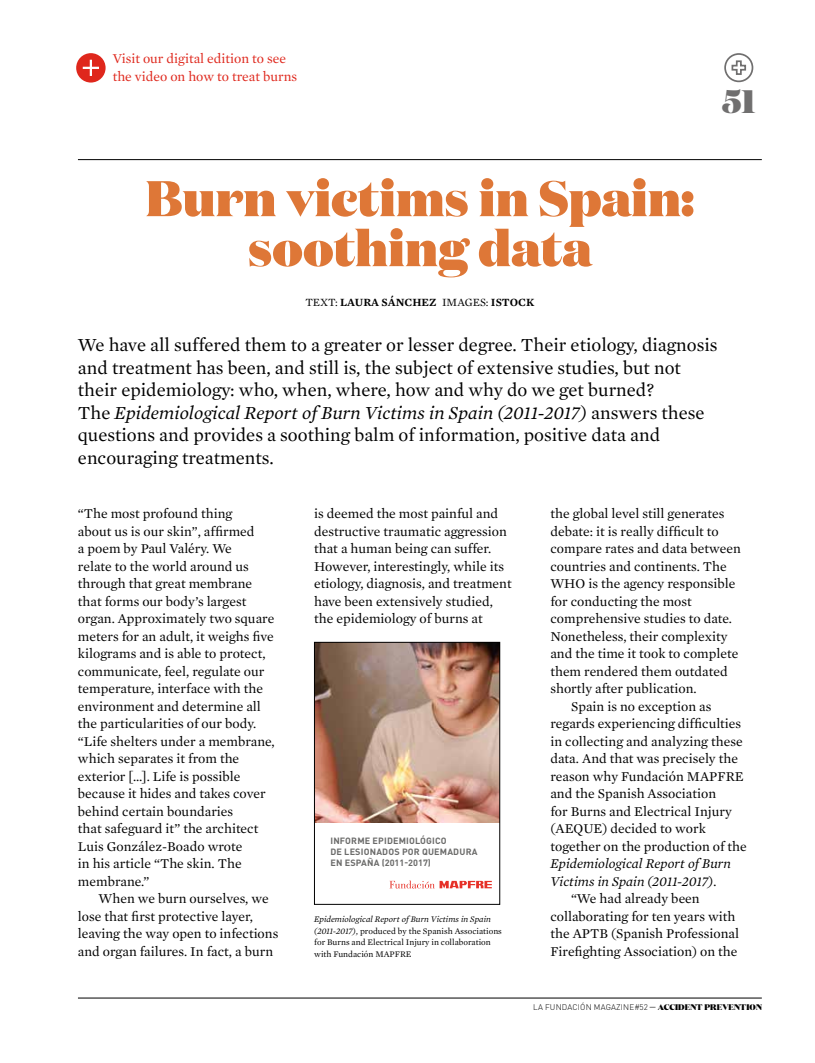
<style>
.page{position:relative;width:815px;height:1063px;background:#fff}
.page>*{position:absolute;margin:0;border:0;box-sizing:border-box;transform-origin:0 0}
.t1{font:900 50px/50px "Domaine Display";color:#de7737;text-align:center}
.t2{font:900 32.5px "Domaine Display";color:#706f6f}
.t3{font:18.75px/22.5px "Mercury Text G1";color:#000}
.t4{font:13.75px/17.5px "Mercury Text G1";color:#000}
.t5{font:italic 13.75px/17.5px "Mercury Text G1";color:#000}
.t6{font:13.75px/17.5px "Mercury Text G1";color:#df271c}
.t7{font:600 11.25px "Mercury Text G1";color:#000}
.t8{font:700 9px/10.9px "DIN Pro";letter-spacing:.02em;color:#6b6b6a}
.t9{font:8.75px/11.9px "Mercury Text G1";color:#000}
.t10{font:300 8.12px "DIN Pro";letter-spacing:.02em;color:#000}
.t11{font:900 8.12px "Domaine Display";color:#000}
.s1{font-weight:400}
.s2{font-style:italic}
.s3{font-family:"Domaine Display";font-weight:900}
</style>
<div class="page">
<hr style="left:78px;top:159px;width:684px;height:1px;background:#000">
<svg style="left:731px;top:60px;width:16px;height:15px"></svg>
<div style="left:724px;top:53px;width:29px;height:29px;border:2px solid #706f6f;border-radius:50%"></div>
<hr style="left:78px;top:998px;width:684px;height:1px;background:#000">
<div style="left:76px;top:53px;width:30px;height:30px;background:#df271c;border-radius:50%"></div>
<svg style="left:83px;top:60px;width:16px;height:16px"></svg>
<img style="left:316px;top:644px;width:182px;height:179px">
<svg style="left:390px;top:881px;width:102px;height:7px"></svg>
<div style="left:314px;top:642px;width:186px;height:263px;border:1px solid #000"></div>
<p class="t6" style="left:113px;top:50px;width:186px">Visit our digital edition to see the video on how to treat burns</p>
<h2 class="t2" style="left:722px;top:80px;width:35px">51</h2>
<h1 class="t1" style="left:146px;top:173px;width:550px">Burn victims in Spain: soothing data</h1>
<p class="t7" style="left:305px;top:296px;width:230px"><span class="s1">TEXT:</span> LAURA SÁNCHEZ <span class="s1">IMAGES:</span> ISTOCK</p>
<p class="t3" style="left:78px;top:334px;width:641px">We have all suffered them to a greater or lesser degree. Their etiology, diagnosis and treatment has been, and still is, the subject of extensive studies, but not their epidemiology: who, when, where, how and why do we get burned?<br>The <span class="s2">Epidemiological Report of Burn Victims in Spain (2011-2017)</span> answers these questions and provides a soothing balm of information, positive data and encouraging treatments.</p>
<p class="t4" style="left:78px;top:505px;width:198px">“The most profound thing<br>about us is our skin”, affirmed<br>a poem by Paul Valéry. We<br>relate to the world around us through that great membrane that forms our body’s largest organ. Approximately two square meters for an adult, it weighs five kilograms and is able to protect, communicate, feel, regulate our temperature, interface with the environment and determine all the particularities of our body. “Life shelters under a membrane, which separates it from the exterior […]. Life is possible because it hides and takes cover behind certain boundaries<br>that safeguard it” the architect<br>Luis González-Boado wrote<br>in his article “The skin. The membrane.”</p>
<p class="t4" style="left:78px;top:890px;width:202px;text-indent:21px">When we burn ourselves, we lose that first protective layer, leaving the way open to infections and organ failures. In fact, a burn</p>
<p class="t4" style="left:314px;top:505px;width:199px">is deemed the most painful and destructive traumatic aggression that a human being can suffer.<br>However, interestingly, while its etiology, diagnosis, and treatment have been extensively studied, the epidemiology of burns at</p>
<p class="t4" style="left:550px;top:505px;width:176px">the global level still generates</p>
<p class="t4" style="left:550px;top:522px;width:170px">debate: it is really difficult to</p>
<p class="t4" style="left:550px;top:540px;width:192px">compare rates and data between</p>
<p class="t4" style="left:550px;top:557px;width:178px">countries and continents. The</p>
<p class="t4" style="left:550px;top:575px;width:187px">WHO is the agency responsible</p>
<p class="t4" style="left:550px;top:592px;width:143px">for conducting the most</p>
<p class="t4" style="left:550px;top:610px;width:183px">comprehensive studies to date.</p>
<p class="t4" style="left:550px;top:627px;width:179px">Nonetheless, their complexity</p>
<p class="t4" style="left:550px;top:645px;width:189px">and the time it took to complete</p>
<p class="t4" style="left:550px;top:662px;width:179px">them rendered them outdated</p>
<p class="t4" style="left:550px;top:680px;width:148px">shortly after publication.</p>
<p class="t4" style="left:571px;top:697px;width:142px">Spain is no exception as</p>
<p class="t4" style="left:550px;top:715px;width:192px">regards experiencing difficulties</p>
<p class="t4" style="left:550px;top:732px;width:194px">in collecting and analyzing these</p>
<p class="t4" style="left:550px;top:750px;width:189px">data. And that was precisely the</p>
<p class="t4" style="left:550px;top:767px;width:195px">reason why Fundación MAPFRE</p>
<p class="t4" style="left:550px;top:785px;width:167px">and the Spanish Association</p>
<p class="t4" style="left:550px;top:802px;width:183px">for Burns and Electrical Injury</p>
<p class="t4" style="left:550px;top:820px;width:157px">(AEQUE) decided to work</p>
<p class="t4" style="left:550px;top:837px;width:198px">together on the production of the</p>
<p class="t5" style="left:550px;top:855px;width:182px">Epidemiological Report of Burn<br>Victims in Spain (2011-2017).</p>
<p class="t4" style="left:550px;top:890px;width:190px;text-indent:21px">“We had already been collaborating for ten years with the APTB (Spanish Professional<br>Firefighting Association) on the</p>
<p class="t8" style="left:330px;top:834px;width:149px">INFORME EPIDEMIOLÓGICO<br>DE LESIONADOS POR QUEMADURA<br>EN ESPAÑA (2011-2017)</p>
<p class="t9" style="left:314px;top:913px;width:189px"><span class="s2">Epidemiological Report of Burn Victims in Spain (2011-2017),</span> produced by the Spanish Associations for Burns and Electrical Injury in collaboration with Fundación MAPFRE</p>
<p class="t10" style="left:533px;top:1001px;width:131px">LA FUNDACIÓN MAGAZINE#52 <span class="s3">— ACCI</span></p>
<p class="t11" style="left:678px;top:1001px;width:14px">DENT</p>
<p class="t11" style="left:704px;top:1001px;width:7px">PRE</p>
<p class="t11" style="left:722px;top:1001px;width:13px">VENTION</p>
</div>
